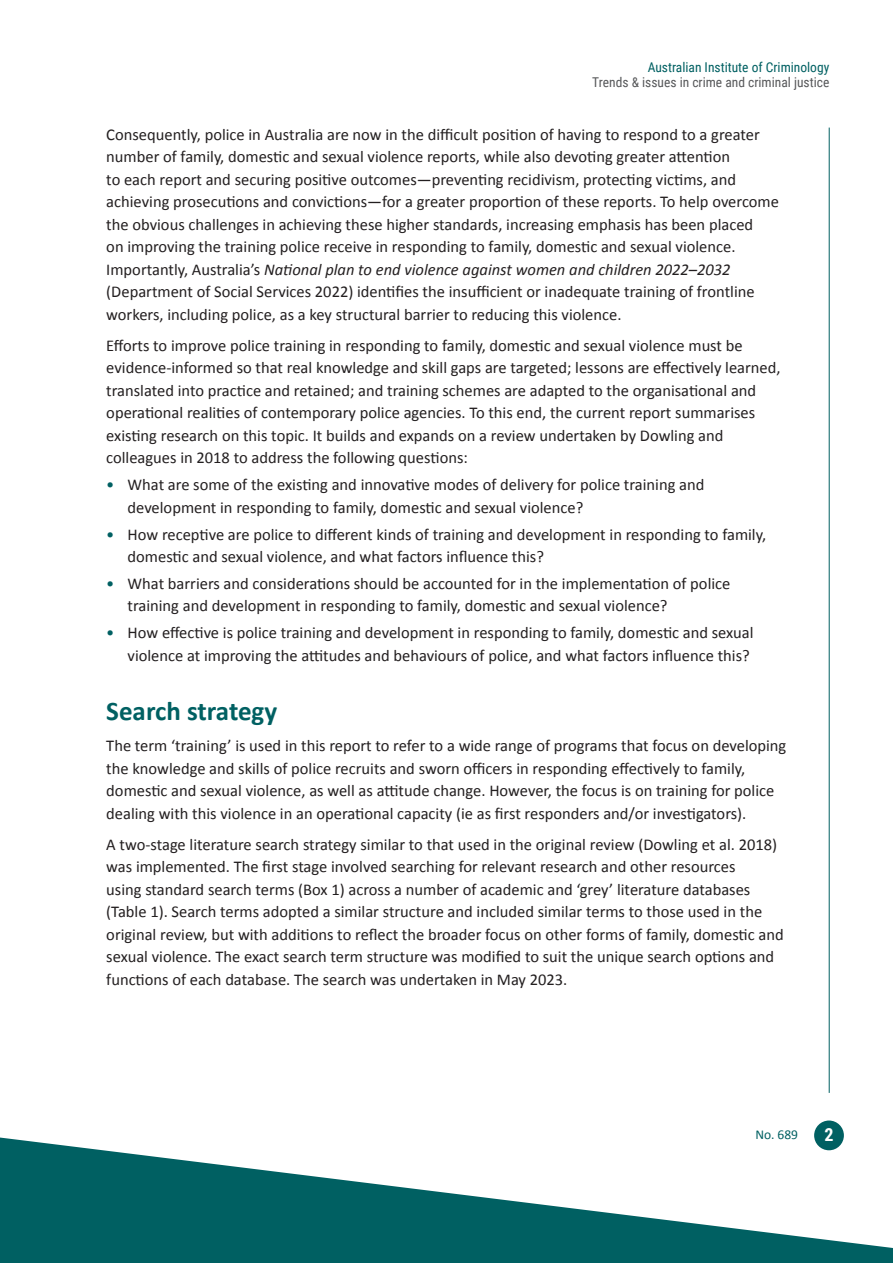
<style>
.page{position:relative;width:893px;height:1263px;background:#fff}
.page>*{position:absolute;margin:0;border:0;box-sizing:border-box;transform-origin:0 0}
.t1{font:700 27px "Calibri";color:#006062}
.t2{font:700 18px "Roboto Condensed";color:#fff}
.body{font:16.5px/22.5px "Calibri";color:#231f20}
.t3{font:13.5px "Roboto Condensed";color:#57585a}
.t4{font:13.5px "Roboto Condensed";color:#006062}
.t5{font:13.5px "Calibri";color:#006062}
.s1{font-style:italic}
.s2{color:#006062}
</style>
<div class="page">
<hr style="left:829px;top:128px;width:1px;height:965px;background:#006062">
<div style="left:814px;top:1120px;width:30px;height:30px;background:#006062;border-radius:50%"></div>
<svg style="left:0;top:1137px;width:893px;height:126px;fill:#006062"></svg>
<p class="t4" style="left:648px;top:57px;width:183px">Australian Institute of Criminology</p>
<p class="t3" style="left:592px;top:73px;width:239px">Trends &amp; issues in crime and criminal justice</p>
<p class="body" style="left:106px;top:123px;width:674px">Consequently, police in Australia are now in the difficult position of having to respond to a greater number of family, domestic and sexual violence reports, while also devoting greater attention<br>to each report and securing positive outcomes—preventing recidivism, protecting victims, and achieving prosecutions and convictions—for a greater proportion of these reports. To help overcome the obvious challenges in achieving these higher standards, increasing emphasis has been placed<br>on improving the training police receive in responding to family, domestic and sexual violence.<br>Importantly, Australia’s <span class="s1">National plan to end violence against women and children 2022–2032 </span>(Department of Social Services 2022) identifies the insufficient or inadequate training of frontline workers, including police, as a key structural barrier to reducing this violence.</p>
<p class="body" style="left:106px;top:334px;width:676px">Efforts to improve police training in responding to family, domestic and sexual violence must be evidence-informed so that real knowledge and skill gaps are targeted; lessons are effectively learned, translated into practice and retained; and training schemes are adapted to the organisational and operational realities of contemporary police agencies. To this end, the current report summarises existing research on this topic. It builds and expands on a review undertaken by Dowling and colleagues in 2018 to address the following questions:</p>
<p class="body" style="left:128px;top:473px;width:578px;text-indent:-21px"><span class="s2">•</span> What are some of the existing and innovative modes of delivery for police training and development in responding to family, domestic and sexual violence?</p>
<p class="body" style="left:128px;top:522px;width:640px;text-indent:-21px"><span class="s2">•</span> How receptive are police to different kinds of training and development in responding to family, domestic and sexual violence, and what factors influence this?</p>
<p class="body" style="left:128px;top:572px;width:604px;text-indent:-21px"><span class="s2">•</span> What barriers and considerations should be accounted for in the implementation of police training and development in responding to family, domestic and sexual violence?</p>
<p class="body" style="left:106px;top:621px;width:649px;text-align:right"><span class="s2">•</span> How effective is police training and development in responding to family, domestic and sexual violence at improving the attitudes and behaviours of police, and what factors influence this?</p>
<h1 class="t1" style="left:106px;top:692px;width:172px">Search strategy</h1>
<p class="body" style="left:106px;top:734px;width:682px">The term ‘training’ is used in this report to refer to a wide range of programs that focus on developing the knowledge and skills of police recruits and sworn officers in responding effectively to family, domestic and sexual violence, as well as attitude change. However, the focus is on training for police dealing with this violence in an operational capacity (ie as first responders and/or investigators).</p>
<p class="body" style="left:106px;top:833px;width:679px">A two-stage literature search strategy similar to that used in the original review (Dowling et al. 2018) was implemented. The first stage involved searching for relevant research and other resources<br>using standard search terms (Box 1) across a number of academic and ‘grey’ literature databases (Table 1). Search terms adopted a similar structure and included similar terms to those used in the original review, but with additions to reflect the broader focus on other forms of family, domestic and sexual violence. The exact search term structure was modified to suit the unique search options and functions of each database. The search was undertaken in May 2023.</p>
<p class="t5" style="left:755px;top:1125px;width:44px">No. 689</p>
<p class="t2" style="left:824px;top:1122px;width:11px">2</p>
</div>
